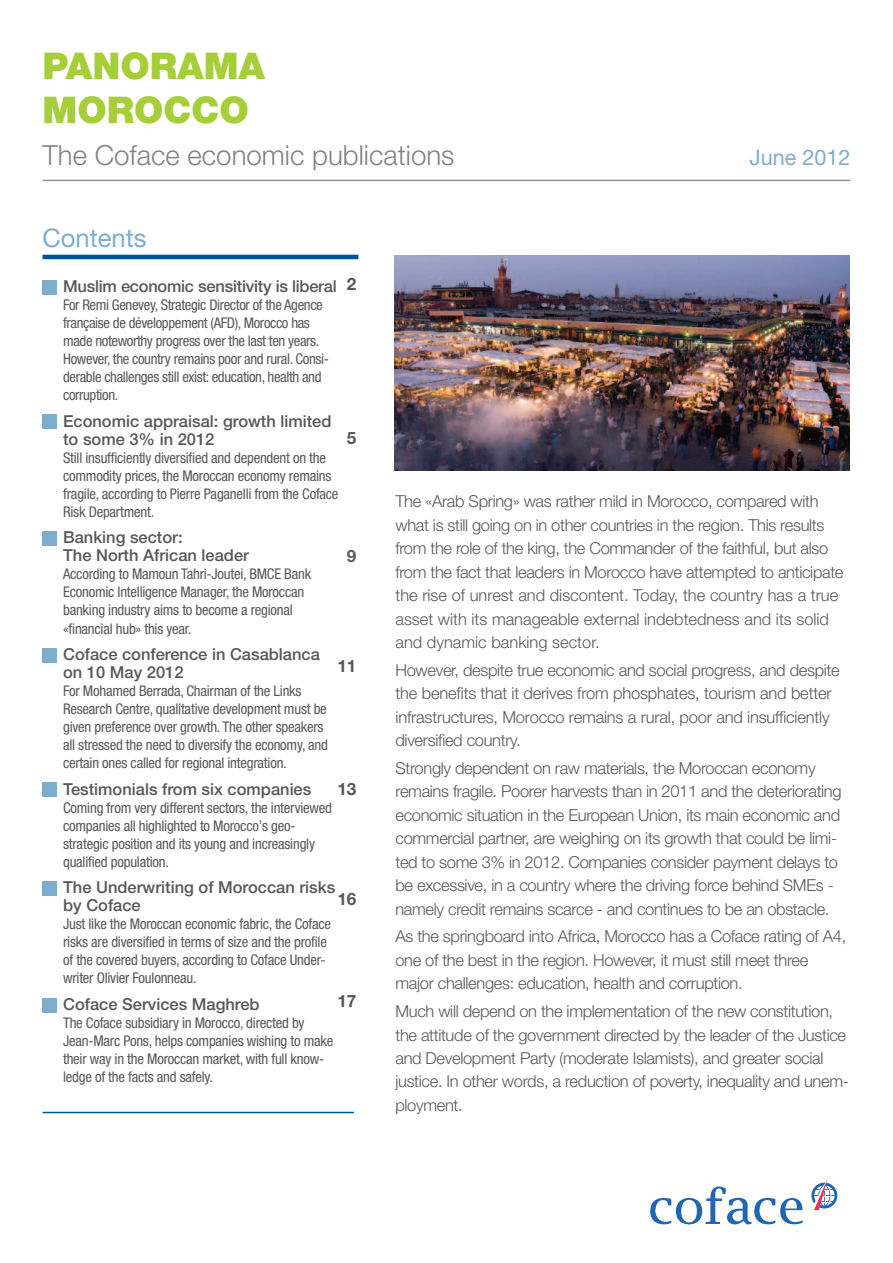
<style>
.page{position:relative;width:893px;height:1263px;background:#fff}
.page>*{position:absolute;margin:0;border:0;box-sizing:border-box;transform-origin:0 0}
.t1{font:900 36.9px/44.2px "Helvetica Neue LT Std";color:#a6ce39}
.t2{font:300 27.6px "Helvetica Neue LT Std";color:#808285}
.t3{font:25.5px "Helvetica Neue LT Std";color:#7dadcc}
.t4{font:21.6px "Helvetica Neue LT Std";color:#7dadcc}
.t5{font:700 17.1px "Helvetica Neue LT Std";color:#57585a}
.t6{font:300 16.5px/23.4px "Helvetica Neue LT Std";letter-spacing:-.02em;color:#57585a}
.t7{font:500 16.5px/18px "Helvetica Neue LT Std";color:#57585a}
.t8{font:condensed 14.7px/18px "Helvetica Neue";letter-spacing:-.015em;color:#57585a}
</style>
<div class="page">
<img style="left:395px;top:255px;width:455px;height:215px">
<svg style="left:650px;top:1186px;width:153px;height:39px"></svg>
<svg style="left:811px;top:1179px;width:26px;height:31px"></svg>
<div style="left:43px;top:281px;width:14px;height:14px;background:#7dadcc"></div>
<div style="left:43px;top:415px;width:14px;height:14px;background:#7dadcc"></div>
<div style="left:43px;top:531px;width:14px;height:14px;background:#7dadcc"></div>
<div style="left:43px;top:648px;width:14px;height:14px;background:#7dadcc"></div>
<div style="left:43px;top:783px;width:14px;height:14px;background:#7dadcc"></div>
<div style="left:43px;top:881px;width:14px;height:14px;background:#7dadcc"></div>
<div style="left:43px;top:998px;width:14px;height:14px;background:#7dadcc"></div>
<hr style="left:43px;top:1112px;width:311px;height:1px;background:#005495">
<hr style="left:43px;top:255px;width:315px;height:4px;background:#005495">
<hr style="left:43px;top:180px;width:807px;height:1px;background:#939598">
<h1 class="t1" style="left:43px;top:46px;width:224px">PANORAMA<br>MOROCCO</h1>
<h2 class="t2" style="left:43px;top:145px;width:414px">The Coface economic publications</h2>
<h3 class="t4" style="left:750px;top:149px;width:102px">June 2012</h3>
<h3 class="t3" style="left:43px;top:228px;width:106px">Contents</h3>
<p class="t5" style="left:347px;top:278px;width:11px">2</p>
<p class="t7" style="left:63px;top:279px;width:275px">Muslim economic sensitivity is liberal</p>
<p class="t8" style="left:63px;top:297px;width:267px">For Remi Genevey, Strategic Director of the Agence française de développement (AFD), Morocco has made noteworthy progress over the last ten years.<br>However, the country remains poor and rural. Consi&shy;derable challenges still exist: education, health and corruption.</p>
<p class="t7" style="left:63px;top:414px;width:270px">Economic appraisal: growth limited to some 3% in 2012</p>
<p class="t8" style="left:63px;top:450px;width:277px">Still insufficiently diversified and dependent on the commodity prices, the Moroccan economy remains fragile, according to Pierre Paganelli from the Coface Risk Department.</p>
<p class="t7" style="left:63px;top:530px;width:187px">Banking sector:<br>The North African leader</p>
<p class="t8" style="left:63px;top:566px;width:250px">According to Mamoun Tahri-Joutei, BMCE Bank Economic Intelligence Manager, the Moroccan banking industry aims to become a regional «financial hub» this year.</p>
<p class="t7" style="left:63px;top:647px;width:258px">Coface conference in Casablanca on 10 May 2012</p>
<p class="t8" style="left:63px;top:683px;width:266px">For Mohamed Berrada, Chairman of the Links Research Centre, qualitative development must be given preference over growth. The other speakers all stressed the need to diversify the economy, and certain ones called for regional integration.</p>
<p class="t7" style="left:63px;top:781px;width:250px">Testimonials from six companies</p>
<p class="t8" style="left:63px;top:799px;width:270px">Coming from very different sectors, the interviewed companies all highlighted to Morocco’s geo&shy;strategic position and its young and increasingly qualified population.</p>
<p class="t7" style="left:63px;top:880px;width:274px">The Underwriting of Moroccan risks by Coface</p>
<p class="t8" style="left:63px;top:916px;width:270px">Just like the Moroccan economic fabric, the Coface risks are diversified in terms of size and the profile of the covered buyers, according to Coface Under&shy;writer Olivier Foulonneau.</p>
<p class="t7" style="left:63px;top:996px;width:198px">Coface Services Maghreb</p>
<p class="t8" style="left:63px;top:1014px;width:272px">The Coface subsidiary in Morocco, directed by Jean-Marc Pons, helps companies wishing to make their way in the Moroccan market, with full know&shy;ledge of the facts and safely.</p>
<p class="t5" style="left:347px;top:431px;width:11px">5</p>
<p class="t5" style="left:347px;top:549px;width:11px">9</p>
<p class="t5" style="left:337px;top:660px;width:20px">11</p>
<p class="t5" style="left:337px;top:782px;width:20px">13</p>
<p class="t5" style="left:337px;top:892px;width:20px">16</p>
<p class="t5" style="left:337px;top:995px;width:20px">17</p>
<p class="t6" style="left:395px;top:491px;width:450px">The «Arab Spring» was rather mild in Morocco, compared with what is still going on in other countries in the region. This results from the role of the king, the Commander of the faithful, but also from the fact that leaders in Morocco have attempted to anticipate the rise of unrest and discontent. Today, the country has a true asset with its manageable external indebtedness and its solid and dynamic banking sector.</p>
<p class="t6" style="left:395px;top:660px;width:446px">However, despite true economic and social progress, and despite the benefits that it derives from phosphates, tourism and better infrastructures, Morocco remains a rural, poor and insufficiently diversified country.</p>
<p class="t6" style="left:395px;top:758px;width:448px">Strongly dependent on raw materials, the Moroccan economy remains fragile. Poorer harvests than in 2011 and the deteriorating economic situation in the European Union, its main economic and commercial partner, are weighing on its growth that could be limi&shy;ted to some 3% in 2012. Companies consider payment delays to be excessive, in a country where the driving force behind SMEs - namely credit remains scarce - and continues to be an obstacle.</p>
<p class="t6" style="left:395px;top:926px;width:452px">As the springboard into Africa, Morocco has a Coface rating of A4, one of the best in the region. However, it must still meet three major challenges: education, health and corruption.</p>
<p class="t6" style="left:395px;top:1001px;width:455px">Much will depend on the implementation of the new constitution, the attitude of the government directed by the leader of the Justice and Development Party (moderate Islamists), and greater social justice. In other words, a reduction of poverty, inequality and unem&shy;ployment.</p>
</div>
